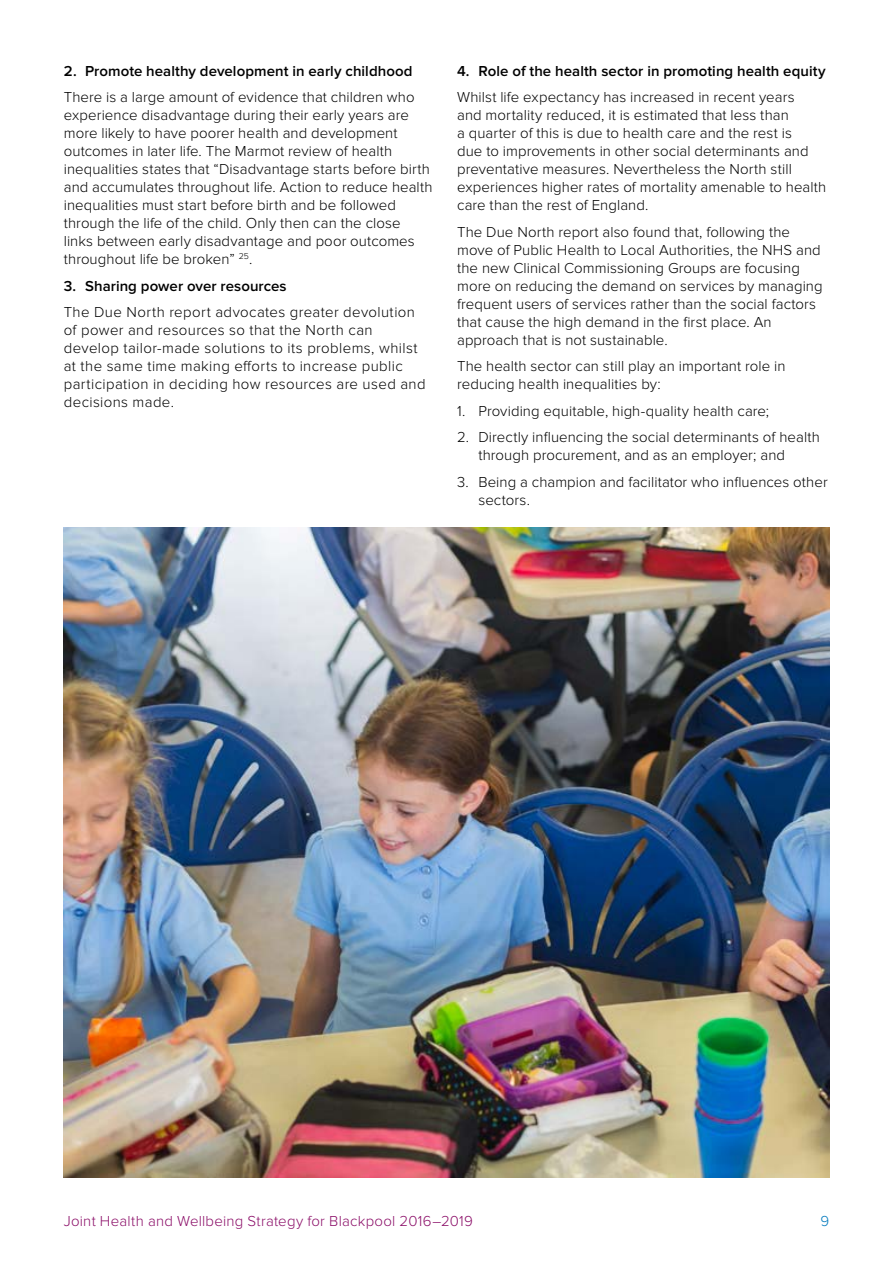
<style>
.page{position:relative;width:893px;height:1263px;background:#fff}
.page>*{position:absolute;margin:0;border:0;box-sizing:border-box;transform-origin:0 0}
.t1{font:300 15px/18px "Proxima Nova";letter-spacing:.005em;color:#000}
.t2{font:300 15px/18px "Proxima Nova";letter-spacing:.025em;color:#000}
.t3{font:600 15px "Proxima Nova";letter-spacing:.005em;color:#000}
.t4{font:300 15px "Proxima Nova";letter-spacing:.015em;color:#8b0e68}
.t5{font:300 15px "Proxima Nova";color:#0079bd}
</style>
<div class="page">
<img style="left:64px;top:527px;width:765px;height:651px">
<p class="t3" style="left:64px;top:62px;width:350px">2. Promote healthy development in early childhood</p>
<p class="t1" style="left:64px;top:88px;width:370px">There is a large amount of evidence that children who experience disadvantage during their early years are more likely to have poorer health and development outcomes in later life. The Marmot review of health inequalities states that “Disadvantage starts before birth and accumulates throughout life. Action to reduce health inequalities must start before birth and be followed through the life of the child. Only then can the close links between early disadvantage and poor outcomes throughout life be broken” <sup>25</sup>.</p>
<p class="t3" style="left:64px;top:277px;width:224px">3. Sharing power over resources</p>
<p class="t2" style="left:64px;top:303px;width:363px">The Due North report advocates greater devolution of power and resources so that the North can develop tailor-made solutions to its problems, whilst at the same time making efforts to increase public participation in deciding how resources are used and decisions made.</p>
<p class="t3" style="left:457px;top:62px;width:370px">4. Role of the health sector in promoting health equity</p>
<p class="t1" style="left:457px;top:88px;width:371px">Whilst life expectancy has increased in recent years<br>and mortality reduced, it is estimated that less than<br>a quarter of this is due to health care and the rest is<br>due to improvements in other social determinants and preventative measures. Nevertheless the North still experiences higher rates of mortality amenable to health care than the rest of England.</p>
<p class="t1" style="left:457px;top:223px;width:367px">The Due North report also found that, following the move of Public Health to Local Authorities, the NHS and the new Clinical Commissioning Groups are focusing more on reducing the demand on services by managing frequent users of services rather than the social factors that cause the high demand in the first place. An approach that is not sustainable.</p>
<p class="t1" style="left:457px;top:357px;width:330px">The health sector can still play an important role in reducing health inequalities by:</p>
<p class="t1" style="left:457px;top:402px;width:314px">1. Providing equitable, high-quality health care;</p>
<p class="t1" style="left:478px;top:428px;width:343px;text-indent:-21px">2. Directly influencing the social determinants of health through procurement, and as an employer; and</p>
<p class="t1" style="left:478px;top:473px;width:351px;text-indent:-21px">3. Being a champion and facilitator who influences other sectors.</p>
<p class="t4" style="left:64px;top:1213px;width:411px">Joint Health and Wellbeing Strategy for Blackpool 2016–2019</p>
<p class="t5" style="left:820px;top:1213px;width:10px">9</p>
</div>
